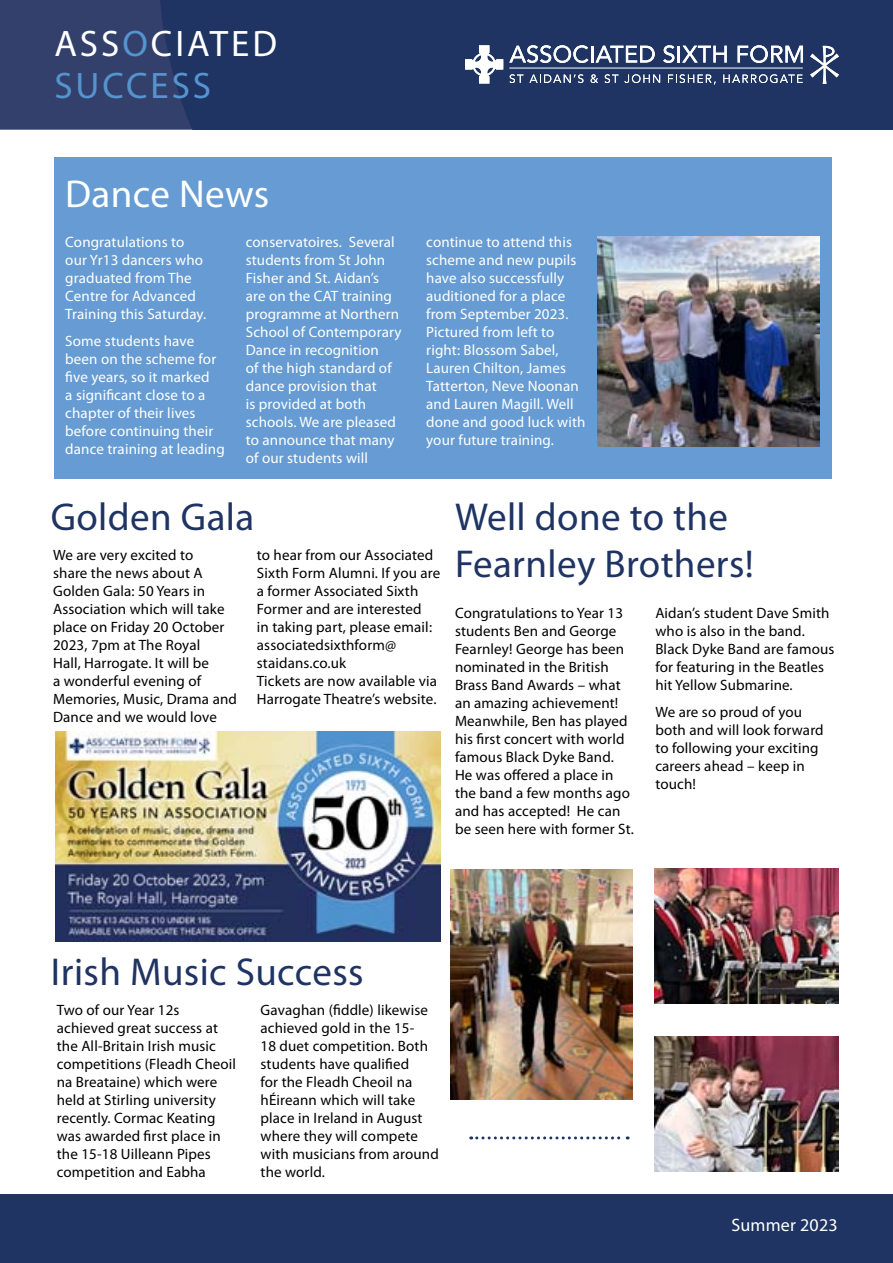
<style>
.page{position:relative;width:893px;height:1263px;background:#fff}
.page>*{position:absolute;margin:0;border:0;box-sizing:border-box;transform-origin:0 0}
.t1{font:39px/46.8px "Myriad Pro";letter-spacing:.01em;color:#1f3463}
.t2{font:39px "Myriad Pro";letter-spacing:.01em;color:#fff}
.t3{font:37.05px/41.7px "Myriad Pro";letter-spacing:.08em;color:#fff}
.t4{font:18px "Myriad Pro";letter-spacing:.01em;color:#fff}
.t5{font:15px/18px "Myriad Pro";letter-spacing:.01em;color:#000}
.t6{font:15px/18px "Myriad Pro";letter-spacing:.01em;color:#fff}
.s1{color:#5594cf}
</style>
<div class="page">
<div style="left:0;top:0;width:158px;height:130px;background:#33406c"></div>
<div style="left:158px;top:0;width:735px;height:130px;background:#1f3463"></div>
<svg style="left:509px;top:45px;width:146px;height:18px"></svg>
<svg style="left:663px;top:45px;width:64px;height:18px"></svg>
<svg style="left:738px;top:45px;width:65px;height:18px"></svg>
<svg style="left:510px;top:74px;width:13px;height:9px"></svg>
<svg style="left:529px;top:74px;width:54px;height:9px"></svg>
<svg style="left:591px;top:74px;width:7px;height:9px"></svg>
<svg style="left:605px;top:74px;width:13px;height:9px"></svg>
<svg style="left:624px;top:74px;width:36px;height:9px"></svg>
<svg style="left:668px;top:74px;width:48px;height:10px"></svg>
<svg style="left:723px;top:74px;width:80px;height:9px"></svg>
<hr style="left:509px;top:68px;width:294px;height:1px;background:#fff">
<svg style="left:810px;top:46px;width:29px;height:38px"></svg>
<svg style="left:465px;top:45px;width:38px;height:39px"></svg>
<div style="left:0;top:1195px;width:893px;height:68px;background:#1f3463"></div>
<div style="left:54px;top:157px;width:777px;height:321px;background:#669cd3"></div>
<svg style="left:471px;top:1136px;width:157px;height:3px"></svg>
<img style="left:598px;top:236px;width:221px;height:210px">
<img style="left:55px;top:731px;width:385px;height:211px">
<img style="left:655px;top:868px;width:183px;height:135px">
<img style="left:450px;top:869px;width:182px;height:231px">
<img style="left:655px;top:1036px;width:183px;height:135px">
<h2 class="t3" style="left:54px;top:22px;width:224px">Ass<span class="s1">o</span>ciated<br><span class="s1">Success</span></h2>
<h1 class="t2" style="left:65px;top:170px;width:206px">Dance News</h1>
<p class="t6" style="left:65px;top:233px;width:143px">Congratulations to our Yr13 dancers who graduated from The<br>Centre for Advanced<br>Training this Saturday.</p>
<p class="t6" style="left:65px;top:331px;width:161px">Some students have been on the scheme for five years, so it marked<br>a significant close to a chapter of their lives before continuing their dance training at leading</p>
<p class="t6" style="left:246px;top:233px;width:157px">conservatoires. Several students from St John<br>Fisher and St. Aidan’s are on the CAT training programme at Northern<br>School of Contemporary<br>Dance in recognition<br>of the high standard of dance provision that<br>is provided at both schools. We are pleased to announce that many of our students will</p>
<p class="t6" style="left:426px;top:233px;width:161px">continue to attend this scheme and new pupils have also successfully auditioned for a place from September 2023.<br>Pictured from left to right: Blossom Sabel,<br>Lauren Chilton, James<br>Tatterton, Neve Noonan and Lauren Magill. Well done and good luck with your future training.</p>
<h1 class="t1" style="left:51px;top:493px;width:205px">Golden Gala</h1>
<p class="t5" style="left:53px;top:545px;width:185px">We are very excited to<br>share the news about A<br>Golden Gala: 50 Years in<br>Association which will take place on Friday 20 October<br>2023, 7pm at The Royal<br>Hall, Harrogate. It will be<br>a wonderful evening of<br>Memories, Music, Drama and<br>Dance and we would love</p>
<p class="t5" style="left:257px;top:545px;width:185px">to hear from our Associated<br>Sixth Form Alumni. If you are a former Associated Sixth<br>Former and are interested<br>in taking part, please email: associatedsixthform@ staidans.co.uk<br>Tickets are now available via<br>Harrogate Theatre’s website.</p>
<h1 class="t1" style="left:455px;top:493px;width:300px">Well done to the<br>Fearnley Brothers!</h1>
<p class="t5" style="left:455px;top:604px;width:180px">Congratulations to Year 13 students Ben and George<br>Fearnley! George has been nominated in the British<br>Brass Band Awards – what an amazing achievement!<br>Meanwhile, Ben has played his first concert with world famous Black Dyke Band.<br>He was offered a place in the band a few months ago and has accepted! He can be seen here with former St.</p>
<p class="t5" style="left:655px;top:604px;width:181px">Aidan’s student Dave Smith who is also in the band.<br>Black Dyke Band are famous for featuring in the Beatles hit Yellow Submarine.</p>
<p class="t5" style="left:655px;top:702px;width:170px">We are so proud of you both and will look forward to following your exciting careers ahead – keep in touch!</p>
<h1 class="t1" style="left:51px;top:948px;width:315px">I rish Music Success</h1>
<p class="t5" style="left:57px;top:1000px;width:181px">Two of our Year 12s achieved great success at the All-Britain I rish music competitions (Fleadh Cheoil na Breataine) which were held at Stirling university recently. Cormac Keating was awarded first place in the 15-18 Uilleann Pipes competition and Eabha</p>
<p class="t5" style="left:261px;top:1000px;width:180px">Gavaghan (fiddle) likewise achieved gold in the 15-<br>18 duet competition. Both students have qualified<br>for the Fleadh Cheoil na hÉireann which will take place in I reland in August where they will compete with musicians from around the world.</p>
<p class="t4" style="left:731px;top:1213px;width:108px">Summer 2023</p>
</div>
